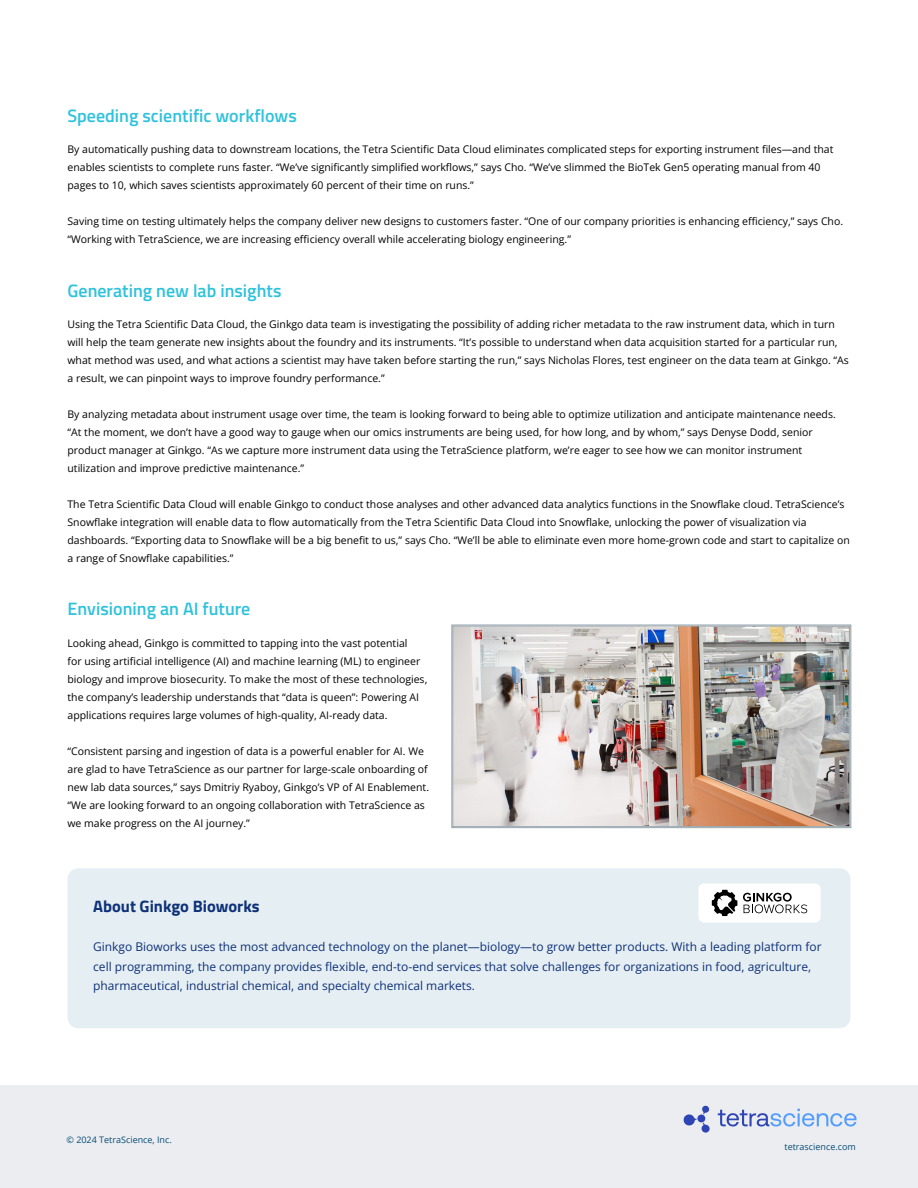
<style>
.page{position:relative;width:918px;height:1188px;background:#fff}
.page>*{position:absolute;margin:0;border:0;box-sizing:border-box;transform-origin:0 0}
.t1{font:600 18px "Titillium Web";color:#2fc2dc}
.t2{font:700 16.5px "Titillium Web";color:#0e3178}
.t3{font:12px/19.2px "Open Sans";color:#0e3178}
.t4{font:10.5px/18px "Open Sans";color:#000}
.t5{font:9px "Open Sans";color:#0e3178}
.t6{font:9px "Open Sans";color:#084d78}
</style>
<div class="page">
<div style="left:68px;top:868px;width:782px;height:160px;background:#e5eef2;border-radius:11px"></div>
<div style="left:698px;top:883px;width:123px;height:40px;background:#fff;border-radius:6px"></div>
<svg style="left:712px;top:890px;width:25px;height:26px"></svg>
<svg style="left:743px;top:893px;width:64px;height:20px"></svg>
<img style="left:451px;top:624px;width:401px;height:204px">
<div style="left:453px;top:626px;width:397px;height:201px;border:1px solid #96a6ae"></div>
<div style="left:0;top:1085px;width:918px;height:103px;background:#ebedf0"></div>
<svg style="left:718px;top:1108px;width:139px;height:19px"></svg>
<svg style="left:683px;top:1105px;width:27px;height:28px"></svg>
<p class="t1" style="left:68px;top:102px;width:231px">Speeding scientific workflows</p>
<p class="t4" style="left:68px;top:140px;width:767px">By automatically pushing data to downstream locations, the Tetra Scientific Data Cloud eliminates complicated steps for exporting instrument files—and that enables scientists to complete runs faster. “We’ve significantly simplified workflows,” says Cho. “We’ve slimmed the BioTek Gen5 operating manual from 40 pages to 10, which saves scientists approximately 60 percent of their time on runs.”</p>
<p class="t4" style="left:68px;top:212px;width:777px">Saving time on testing ultimately helps the company deliver new designs to customers faster. “One of our company priorities is enhancing efficiency,” says Cho. “Working with TetraScience, we are increasing efficiency overall while accelerating biology engineering.”</p>
<p class="t1" style="left:68px;top:277px;width:215px">Generating new lab insights</p>
<p class="t4" style="left:68px;top:315px;width:783px">Using the Tetra Scientific Data Cloud, the Ginkgo data team is investigating the possibility of adding richer metadata to the raw instrument data, which in turn will help the team generate new insights about the foundry and its instruments. “It’s possible to understand when data acquisition started for a particular run, what method was used, and what actions a scientist may have taken before starting the run,” says Nicholas Flores, test engineer on the data team at Ginkgo. “As a result, we can pinpoint ways to improve foundry performance.”</p>
<p class="t4" style="left:68px;top:405px;width:770px">By analyzing metadata about instrument usage over time, the team is looking forward to being able to optimize utilization and anticipate maintenance needs. “At the moment, we don’t have a good way to gauge when our omics instruments are being used, for how long, and by whom,” says Denyse Dodd, senior product manager at Ginkgo. “As we capture more instrument data using the TetraScience platform, we’re eager to see how we can monitor instrument utilization and improve predictive maintenance.”</p>
<p class="t4" style="left:68px;top:495px;width:784px">The Tetra Scientific Data Cloud will enable Ginkgo to conduct those analyses and other advanced data analytics functions in the Snowflake cloud. TetraScience’s Snowflake integration will enable data to flow automatically from the Tetra Scientific Data Cloud into Snowflake, unlocking the power of visualization via dashboards. “Exporting data to Snowflake will be a big benefit to us,” says Cho. “We’ll be able to eliminate even more home-grown code and start to capitalize on a range of Snowflake capabilities.”</p>
<p class="t1" style="left:68px;top:595px;width:184px">Envisioning an AI future</p>
<p class="t4" style="left:68px;top:634px;width:361px">Looking ahead, Ginkgo is committed to tapping into the vast potential<br>for using artificial intelligence (AI) and machine learning (ML) to engineer biology and improve biosecurity. To make the most of these technologies, the company’s leadership understands that “data is queen”: Powering AI applications requires large volumes of high-quality, AI-ready data.</p>
<p class="t4" style="left:68px;top:742px;width:363px">“Consistent parsing and ingestion of data is a powerful enabler for AI. We are glad to have TetraScience as our partner for large-scale onboarding of new lab data sources,” says Dmitriy Ryaboy, Ginkgo’s VP of AI Enablement. “We are looking forward to an ongoing collaboration with TetraScience as we make progress on the AI journey.”</p>
<p class="t2" style="left:93px;top:894px;width:168px">About Ginkgo Bioworks</p>
<p class="t3" style="left:93px;top:937px;width:730px">Ginkgo Bioworks uses the most advanced technology on the planet—biology—to grow better products. With a leading platform for cell programming, the company provides flexible, end-to-end services that solve challenges for organizations in food, agriculture, pharmaceutical, industrial chemical, and specialty chemical markets.</p>
<p class="t6" style="left:67px;top:1133px;width:107px">© 2024 TetraScience, Inc.</p>
<p class="t5" style="left:68px;top:1135px;width:107px">© 2023 TetraScience, Inc.</p>
<p class="t6" style="left:785px;top:1140px;width:73px">tetrascience.com</p>
<p class="t5" style="left:779px;top:1141px;width:73px">tetrascience.com</p>
</div>
